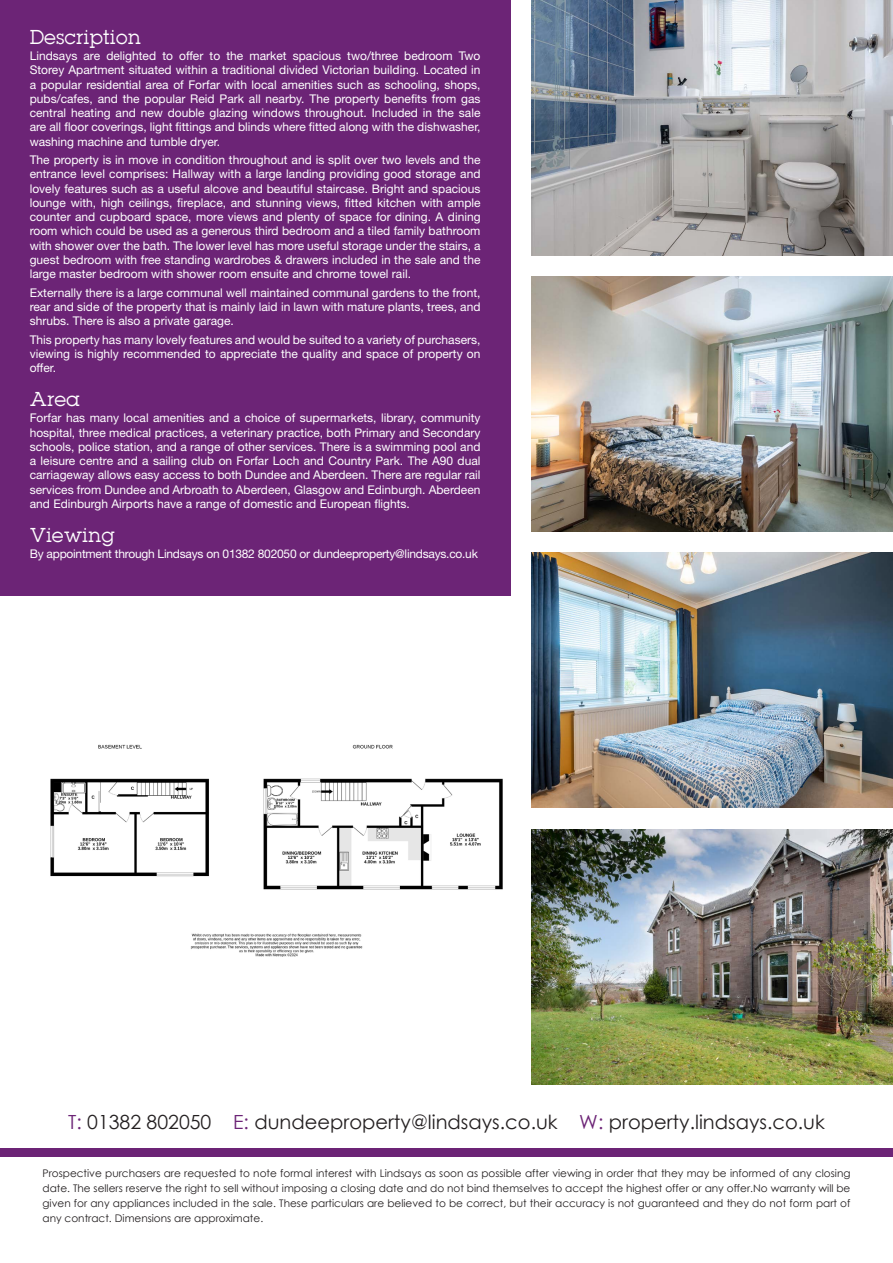
<style>
.page{position:relative;width:893px;height:1263px;background:#fff}
.page>*{position:absolute;margin:0;border:0;box-sizing:border-box;transform-origin:0 0}
.t1{font:19.5px "Century Gothic";color:#231f20}
.t2{font:18px "Lubalin";color:#fff}
.t3{font:12px/14.2px "Helvetica Neue LT Std";color:#fff;text-align:justify}
.t4{font:12px "Helvetica Neue LT Std";letter-spacing:-.02em;color:#fff}
.t5{font:10.5px/15px "Century Gothic";color:#231f20;text-align:justify}
.s1{color:#6c2476}
</style>
<div class="page">
<div style="left:0;top:0;width:510px;height:595px;background:#6c2476"></div>
<div style="left:0;top:1148px;width:893px;height:9px;background:#6c2476"></div>
<img style="left:531px;top:0;width:362px;height:255px">
<img style="left:531px;top:276px;width:362px;height:255px">
<img style="left:531px;top:553px;width:362px;height:255px">
<img style="left:531px;top:829px;width:362px;height:255px">
<img style="left:50px;top:744px;width:453px;height:213px">
<h2 class="t2" style="left:30px;top:25px;width:113px">Description</h2>
<p class="t3" style="left:30px;top:49px;width:452px">Lindsays are delighted to offer to the market spacious two/three bedroom Two Storey Apartment situated within a traditional divided Victorian building. Located in a popular residential area of Forfar with local amenities such as schooling, shops, pubs/cafes, and the popular Reid Park all nearby. The property benefits from gas central heating and new double glazing windows throughout. Included in the sale are all floor coverings, light fittings and blinds where fitted along with the dishwasher, washing machine and tumble dryer.</p>
<p class="t3" style="left:30px;top:153px;width:452px">The property is in move in condition throughout and is split over two levels and the entrance level comprises: Hallway with a large landing providing good storage and lovely features such as a useful alcove and beautiful staircase. Bright and spacious lounge with, high ceilings, fireplace, and stunning views, fitted kitchen with ample counter and cupboard space, more views and plenty of space for dining. A dining room which could be used as a generous third bedroom and a tiled family bathroom with shower over the bath. The lower level has more useful storage under the stairs, a guest bedroom with free standing wardrobes &amp; drawers included in the sale and the large master bedroom with shower room ensuite and chrome towel rail.</p>
<p class="t3" style="left:30px;top:285px;width:452px">Externally there is a large communal well maintained communal gardens to the front, rear and side of the property that is mainly laid in lawn with mature plants, trees, and shrubs. There is also a private garage.</p>
<p class="t3" style="left:30px;top:332px;width:452px">This property has many lovely features and would be suited to a variety of purchasers, viewing is highly recommended to appreciate the quality and space of property on offer.</p>
<h2 class="t2" style="left:30px;top:387px;width:52px">Area</h2>
<p class="t3" style="left:30px;top:411px;width:452px">Forfar has many local amenities and a choice of supermarkets, library, community hospital, three medical practices, a veterinary practice, both Primary and Secondary schools, police station, and a range of other services. There is a swimming pool and a leisure centre and a sailing club on Forfar Loch and Country Park. The A90 dual carriageway allows easy access to both Dundee and Aberdeen. There are regular rail services from Dundee and Arbroath to Aberdeen, Glasgow and Edinburgh. Aberdeen and Edinburgh Airports have a range of domestic and European flights.</p>
<h2 class="t2" style="left:30px;top:523px;width:87px">Viewing</h2>
<p class="t4" style="left:30px;top:547px;width:450px">By appointment through Lindsays on 01382 802050 or dundeeproperty@lindsays.co.uk</p>
<h1 class="t1" style="left:68px;top:1108px;width:758px"><span class="s1">T:</span> 01382 802050 <span class="s1">E:</span> dundeeproperty@lindsays.co.uk <span class="s1">W:</span> property.lindsays.co.uk</h1>
<p class="t5" style="left:43px;top:1166px;width:809px">Prospective purchasers are requested to note formal interest with Lindsays as soon as possible after viewing in order that they may be informed of any closing date. The sellers reserve the right to sell without imposing a closing date and do not bind themselves to accept the highest offer or any offer.No warranty will be given for any appliances included in the sale. These particulars are believed to be correct, but their accuracy is not guaranteed and they do not form part of any contract. Dimensions are approximate.</p>
</div>
